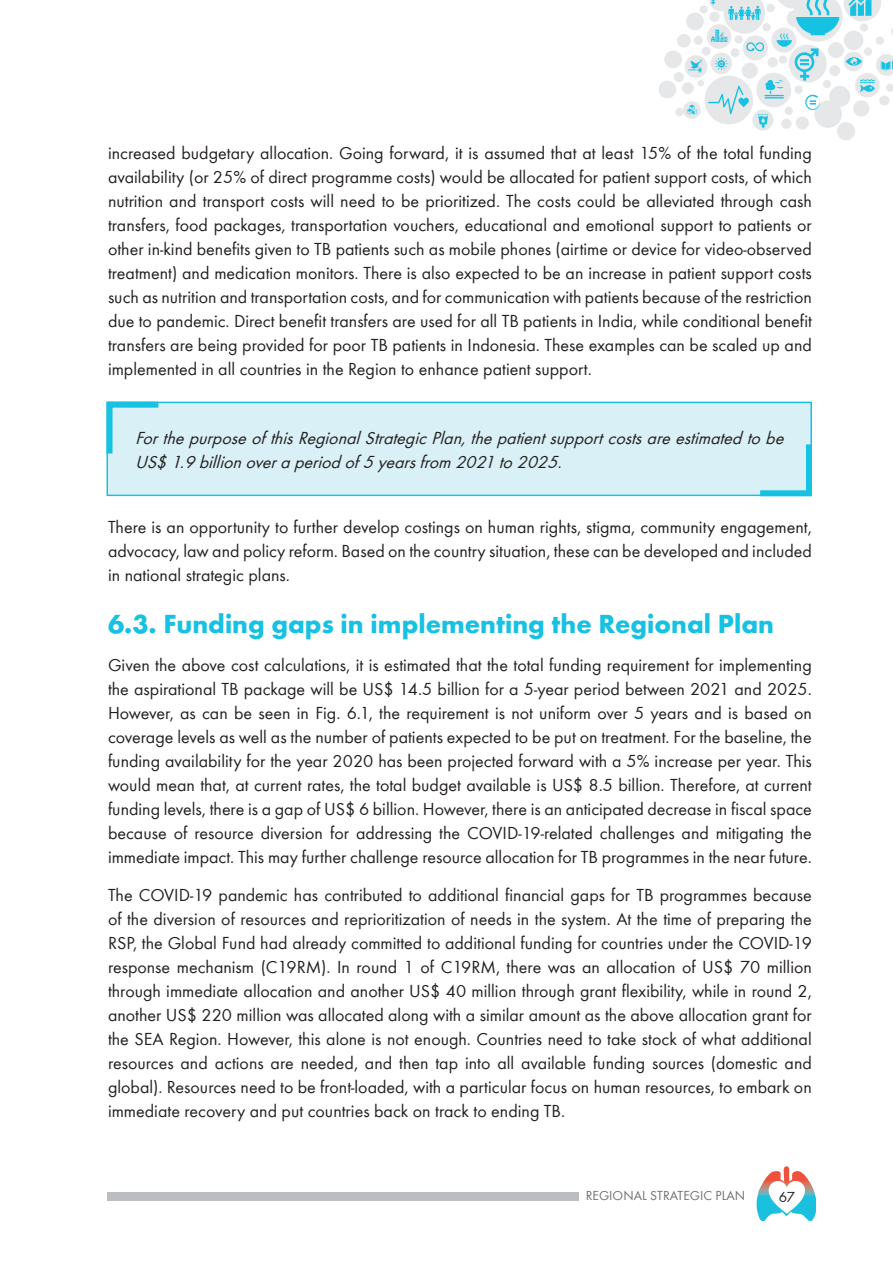
<style>
.page{position:relative;width:893px;height:1263px;background:#fff}
.page>*{position:absolute;margin:0;border:0;box-sizing:border-box;transform-origin:0 0}
.t1{font:700 27px "Futura TEE";color:#17c1e1}
.t2{font:18px/24px "Futura TEE";color:#231f20;text-align:justify}
.t3{font:italic 18px/24px "Futura TEE";color:#231f20}
.t4{font:15px "Futura TEE";color:#231f20}
.t5{font:13.5px "Futura TEE";color:#6d6e70}
</style>
<div class="page">
<div style="left:683px;top:101px;width:18px;height:18px;background:#e6e7e8;border-radius:50%"></div>
<div style="left:658px;top:80px;width:18px;height:18px;background:#e6e7e8;border-radius:50%"></div>
<div style="left:664px;top:50px;width:18px;height:18px;background:#e6e7e8;border-radius:50%"></div>
<div style="left:686px;top:12px;width:18px;height:18px;background:#e6e7e8;border-radius:50%"></div>
<div style="left:837px;top:122px;width:18px;height:19px;background:#e6e7e8;border-radius:50%"></div>
<svg style="left:752px;top:109px;width:22px;height:22px"></svg>
<div style="left:677px;top:34px;width:14px;height:14px;background:#e6e7e8;border-radius:50%"></div>
<div style="left:682px;top:82px;width:12px;height:12px;background:#e6e7e8;border-radius:50%"></div>
<div style="left:674px;top:72px;width:10px;height:10px;background:#e6e7e8;border-radius:50%"></div>
<div style="left:675px;top:108px;width:9px;height:8px;background:#e6e7e8;border-radius:50%"></div>
<div style="left:781px;top:118px;width:11px;height:11px;background:#e6e7e8;border-radius:50%"></div>
<svg style="left:684px;top:55px;width:24px;height:23px"></svg>
<svg style="left:687px;top:0;width:206px;height:128px"></svg>
<svg style="left:756px;top:1166px;width:60px;height:55px"></svg>
<div style="left:107px;top:1192px;width:472px;height:8px;background:#bbbdc0"></div>
<div style="left:107px;top:402px;width:704px;height:93px;background:#d8f0f6"></div>
<div style="left:106px;top:402px;width:706px;height:94px;border:2px solid #17c1e1"></div>
<svg style="left:106px;top:401px;width:58px;height:58px"></svg>
<svg style="left:754px;top:438px;width:58px;height:59px"></svg>
<p class="t2" style="left:108px;top:141px;width:705px">increased budgetary allocation. Going forward, it is assumed that at least 15% of the total funding availability (or 25% of direct programme costs) would be allocated for patient support costs, of which nutrition and transport costs will need to be prioritized. The costs could be alleviated through cash transfers, food packages, transportation vouchers, educational and emotional support to patients or other in-kind benefits given to TB patients such as mobile phones (airtime or device for video-observed treatment) and medication monitors. There is also expected to be an increase in patient support costs such as nutrition and transportation costs, and for communication with patients because of the restriction due to pandemic. Direct benefit transfers are used for all TB patients in India, while conditional benefit transfers are being provided for poor TB patients in Indonesia. These examples can be scaled up and implemented in all countries in the Region to enhance patient support.</p>
<p class="t3" style="left:135px;top:425px;width:655px">ForthepurposeofthisRegionalStrategicPlan,thepatientsupportcostsareestimatedtobe<br>US$1.9billionoveraperiodof5yearsfrom 2021to2025.</p>
<p class="t2" style="left:108px;top:514px;width:705px">There is an opportunity to further develop costings on human rights, stigma, community engagement, advocacy, law and policy reform. Based on the country situation, these can be developed and included in national strategic plans.</p>
<h1 class="t1" style="left:108px;top:608px;width:667px">6.3. Funding gaps in implementing the Regional Plan</h1>
<p class="t2" style="left:108px;top:653px;width:705px">Given the above cost calculations, it is estimated that the total funding requirement for implementing the aspirational TB package will be US$ 14.5 billion for a 5-year period between 2021 and 2025.<br>However, as can be seen in Fig. 6.1, the requirement is not uniform over 5 years and is based on coverage levels as well as the number of patients expected to be put on treatment. For the baseline, the funding availability for the year 2020 has been projected forward with a 5% increase per year. This would mean that, at current rates, the total budget available is US$ 8.5 billion. Therefore, at current funding levels, there is a gap of US$ 6 billion. However, there is an anticipated decrease in fiscal space because of resource diversion for addressing the COVID-19-related challenges and mitigating the immediate impact. This may further challenge resource allocation for TB programmes in the near future.</p>
<p class="t2" style="left:108px;top:882px;width:705px">The COVID-19 pandemic has contributed to additional financial gaps for TB programmes because of the diversion of resources and reprioritization of needs in the system. At the time of preparing the RSP, the Global Fund had already committed to additional funding for countries under the COVID-19 response mechanism (C19RM). In round 1 of C19RM, there was an allocation of US$ 70 million through immediate allocation and another US$ 40 million through grant flexibility, while in round 2, another US$ 220 million was allocated along with a similar amount as the above allocation grant for the SEA Region. However, this alone is not enough. Countries need to take stock of what additional resources and actions are needed, and then tap into all available funding sources (domestic and global). Resources need to be front-loaded, with a particular focus on human resources, to embark on immediate recovery and put countries back on track to ending TB.</p>
<p class="t5" style="left:586px;top:1187px;width:161px">REGIONAL STRATEGIC PLAN</p>
<p class="t4" style="left:779px;top:1188px;width:18px">67</p>
</div>
